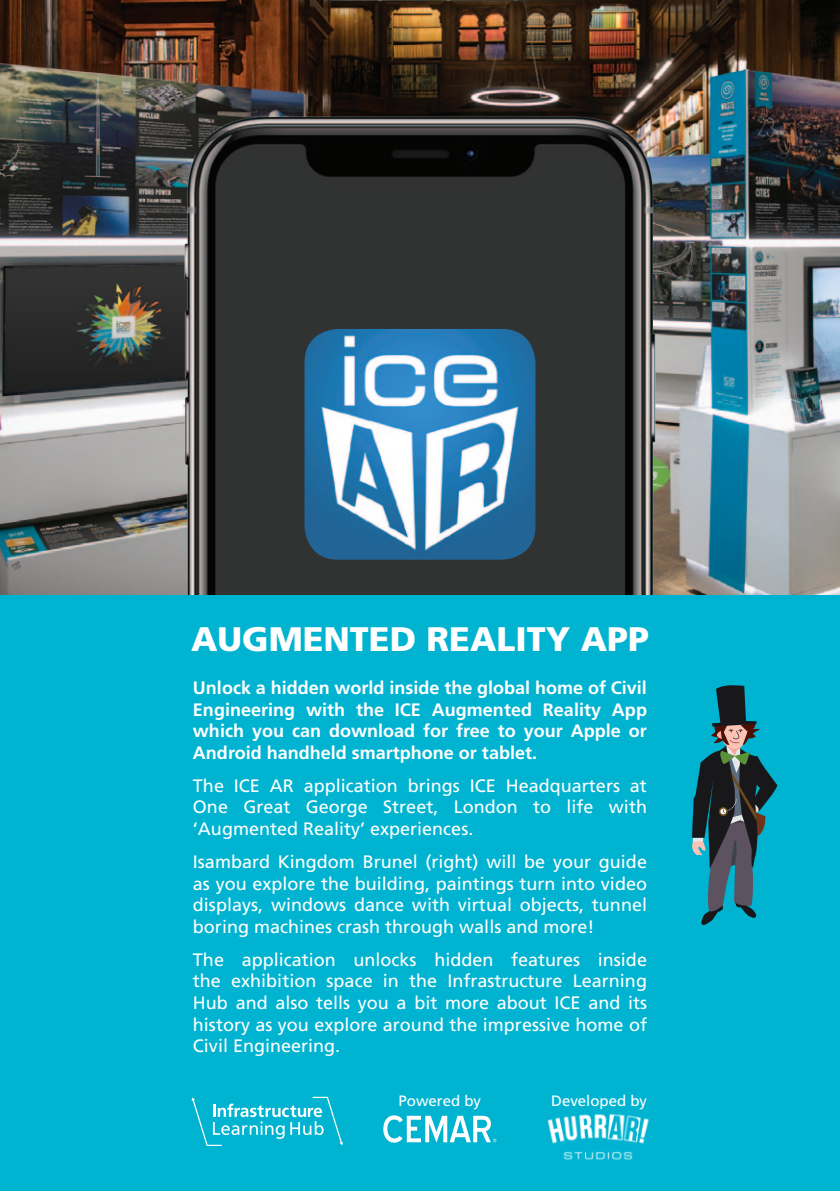
<style>
.page{position:relative;width:840px;height:1191px;background:#fff}
.page>*{position:absolute;margin:0;border:0;box-sizing:border-box;transform-origin:0 0}
.t1{font:900 34px "Frutiger";color:#fff}
.t2{font:18px/21.6px "Frutiger";color:#fff;text-align:justify}
.t3{font:700 18px/21.6px "Frutiger";color:#fff;text-align:justify}
.t4{font:15px "Frutiger";color:#fff}
</style>
<div class="page">
<img style="left:0;top:0;width:839px;height:595px">
<img style="left:57px;top:19px;width:725px;height:576px">
<div style="left:0;top:595px;width:839px;height:596px;background:#00b4d1"></div>
<img style="left:304px;top:329px;width:231px;height:231px">
<svg style="left:191px;top:1096px;width:152px;height:50px"></svg>
<svg style="left:383px;top:1115px;width:113px;height:27px"></svg>
<svg style="left:692px;top:685px;width:84px;height:240px"></svg>
<img style="left:547px;top:1113px;width:102px;height:47px">
<h1 class="t1" style="left:191px;top:618px;width:459px">AUGMENTED REALITY APP</h1>
<p class="t3" style="left:193px;top:677px;width:455px">Unlock a hidden world inside the global home of Civil Engineering with the ICE Augmented Reality App which you can download for free to your Apple or Android handheld smartphone or tablet.</p>
<p class="t2" style="left:193px;top:775px;width:455px">The ICE AR application brings ICE Headquarters at One Great George Street, London to life with ‘Augmented Reality’ experiences.</p>
<p class="t2" style="left:193px;top:851px;width:455px">Isambard Kingdom Brunel (right) will be your guide as you explore the building, paintings turn into video displays, windows dance with virtual objects, tunnel boring machines crash through walls and more!</p>
<p class="t2" style="left:193px;top:948px;width:455px">The application unlocks hidden features inside the exhibition space in the Infrastructure Learning Hub and also tells you a bit more about ICE and its history as you explore around the impressive home of Civil Engineering.</p>
<p class="t4" style="left:398px;top:1091px;width:84px">Powered by</p>
<p class="t4" style="left:551px;top:1091px;width:97px">Developed by</p>
</div>
